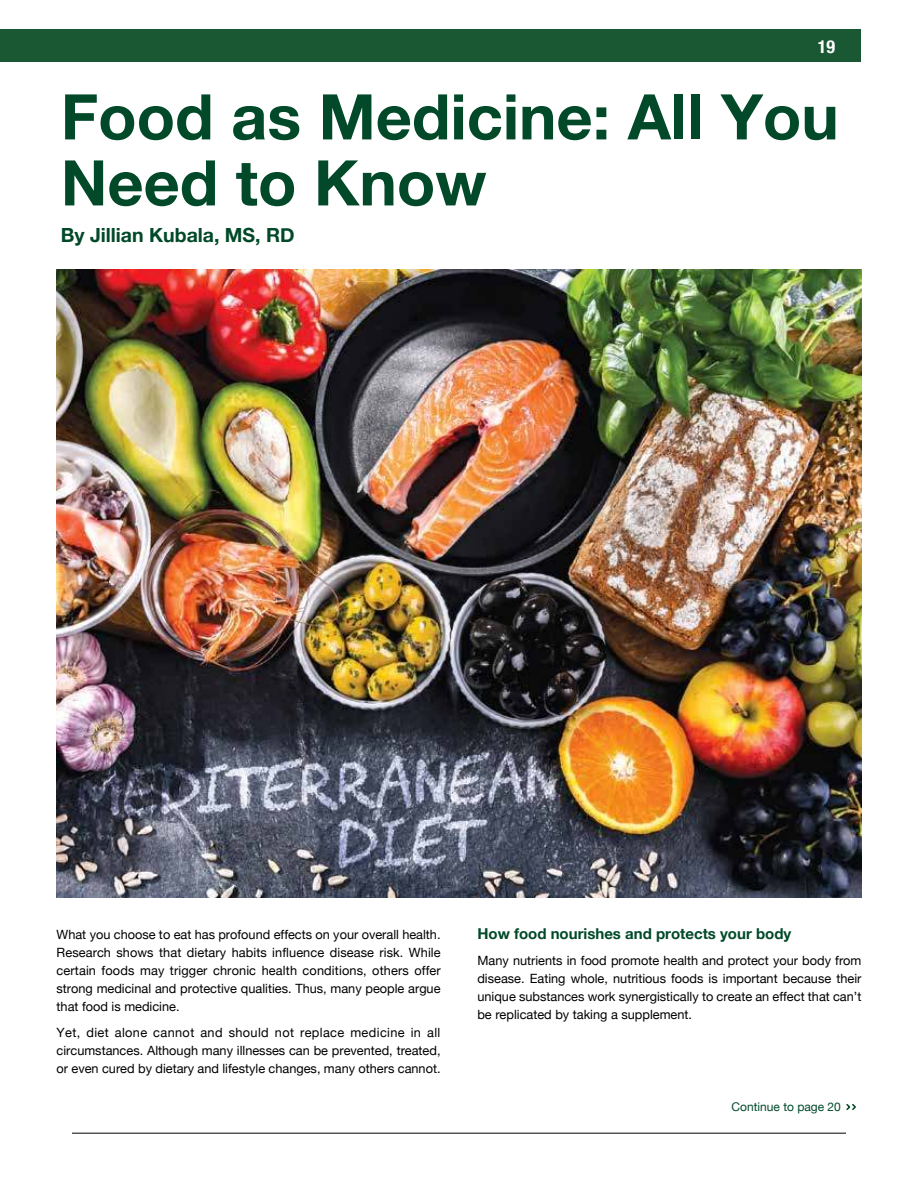
<style>
.page{position:relative;width:918px;height:1188px;background:#fff}
.page>*{position:absolute;margin:0;border:0;box-sizing:border-box;transform-origin:0 0}
.t1{font:700 63px/66px "Helvetica Neue";color:#014929}
.t2{font:700 19.5px "Helvetica Neue";color:#014929}
.t3{font:700 condensed 18px "Helvetica Neue";color:#fff}
.t4{font:700 15px "Helvetica Neue";color:#014929}
.t5{font:12.75px/18px "Helvetica Neue";color:#000;text-align:justify}
.t6{font:12px "Helvetica Neue";color:#014929}
</style>
<div class="page">
<div style="left:0;top:29px;width:860px;height:33px;background:#1a5733"></div>
<hr style="left:72px;top:1133px;width:774px;height:1px;background:#000">
<img style="left:57px;top:270px;width:804px;height:628px">
<svg style="left:846px;top:1104px;width:10px;height:6px"></svg>
<h3 class="t3" style="left:818px;top:40px;width:19px">19</h3>
<h1 class="t1" style="left:61px;top:90px;width:779px">Food as Medicine: All You<br>Need to Know</h1>
<h2 class="t2" style="left:61px;top:227px;width:235px">By Jillian Kubala, MS, RD</h2>
<p class="t5" style="left:57px;top:926px;width:386px">What you choose to eat has profound effects on your overall health.<br>Research shows that dietary habits influence disease risk. While certain foods may trigger chronic health conditions, others offer strong medicinal and protective qualities. Thus, many people argue that food is medicine.</p>
<p class="t5" style="left:57px;top:1024px;width:386px">Yet, diet alone cannot and should not replace medicine in all circumstances. Although many illnesses can be prevented, treated, or even cured by dietary and lifestyle changes, many others cannot.</p>
<p class="t4" style="left:477px;top:928px;width:315px">How food nourishes and protects your body</p>
<p class="t5" style="left:477px;top:952px;width:386px">Many nutrients in food promote health and protect your body from disease. Eating whole, nutritious foods is important because their unique substances work synergistically to create an effect that can’t be replicated by taking a supplement.</p>
<p class="t6" style="left:732px;top:1098px;width:111px">Continue to page 20</p>
</div>
